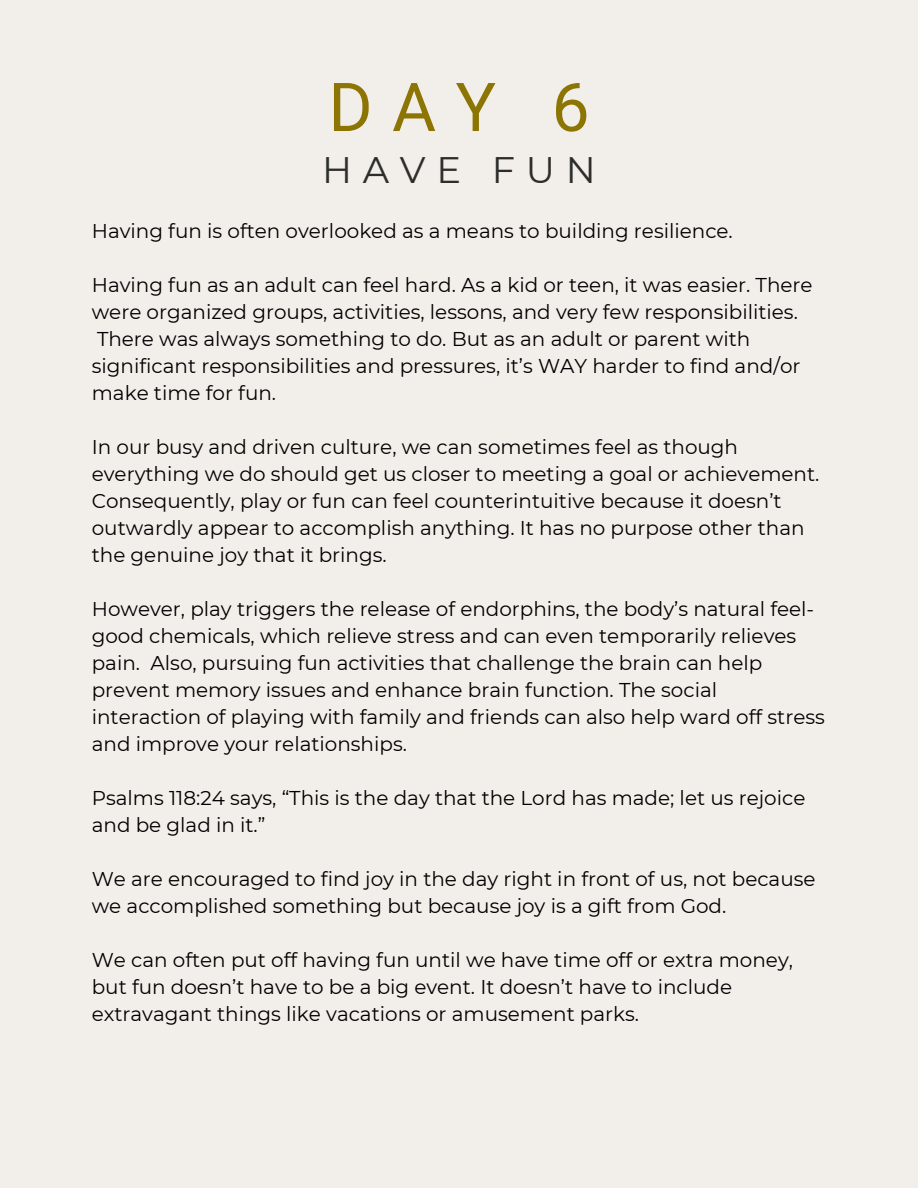
<style>
.page{position:relative;width:918px;height:1188px;background:#f2efeb}
.page>*{position:absolute;margin:0;border:0;box-sizing:border-box;transform-origin:0 0}
.t1{font:67.5px "Roboto";color:#8c7503}
.t2{font:36.9px "Montserrat";letter-spacing:.29em;color:#2d2e2c}
.t3{font:19.95px/27px "Montserrat";color:#000}
</style>
<div class="page">
<h1 class="t1" style="left:328px;top:68px;width:263px">DAY 6</h1>
<h2 class="t2" style="left:322px;top:148px;width:275px">HAVE FUN</h2>
<p class="t3" style="left:92px;top:218px;width:643px">Having fun is often overlooked as a means to building resilience.</p>
<p class="t3" style="left:92px;top:272px;width:722px">Having fun as an adult can feel hard. As a kid or teen, it was easier. There were organized groups, activities, lessons, and very few responsibilities.<br>There was always something to do. But as an adult or parent with significant responsibilities and pressures, it’s WAY harder to find and/or make time for fun.</p>
<p class="t3" style="left:92px;top:434px;width:729px">In our busy and driven culture, we can sometimes feel as though everything we do should get us closer to meeting a goal or achievement.<br>Consequently, play or fun can feel counterintuitive because it doesn’t outwardly appear to accomplish anything. It has no purpose other than the genuine joy that it brings.</p>
<p class="t3" style="left:92px;top:596px;width:735px">However, play triggers the release of endorphins, the body’s natural feel&shy;good chemicals, which relieve stress and can even temporarily relieves pain. Also, pursuing fun activities that challenge the brain can help prevent memory issues and enhance brain function. The social interaction of playing with family and friends can also help ward off stress and improve your relationships.</p>
<p class="t3" style="left:92px;top:785px;width:715px">Psalms 118:24 says, “This is the day that the Lord has made; let us rejoice and be glad in it.”</p>
<p class="t3" style="left:92px;top:866px;width:725px">We are encouraged to find joy in the day right in front of us, not because we accomplished something but because joy is a gift from God.</p>
<p class="t3" style="left:92px;top:947px;width:703px">We can often put off having fun until we have time off or extra money, but fun doesn’t have to be a big event. It doesn’t have to include extravagant things like vacations or amusement parks.</p>
</div>
